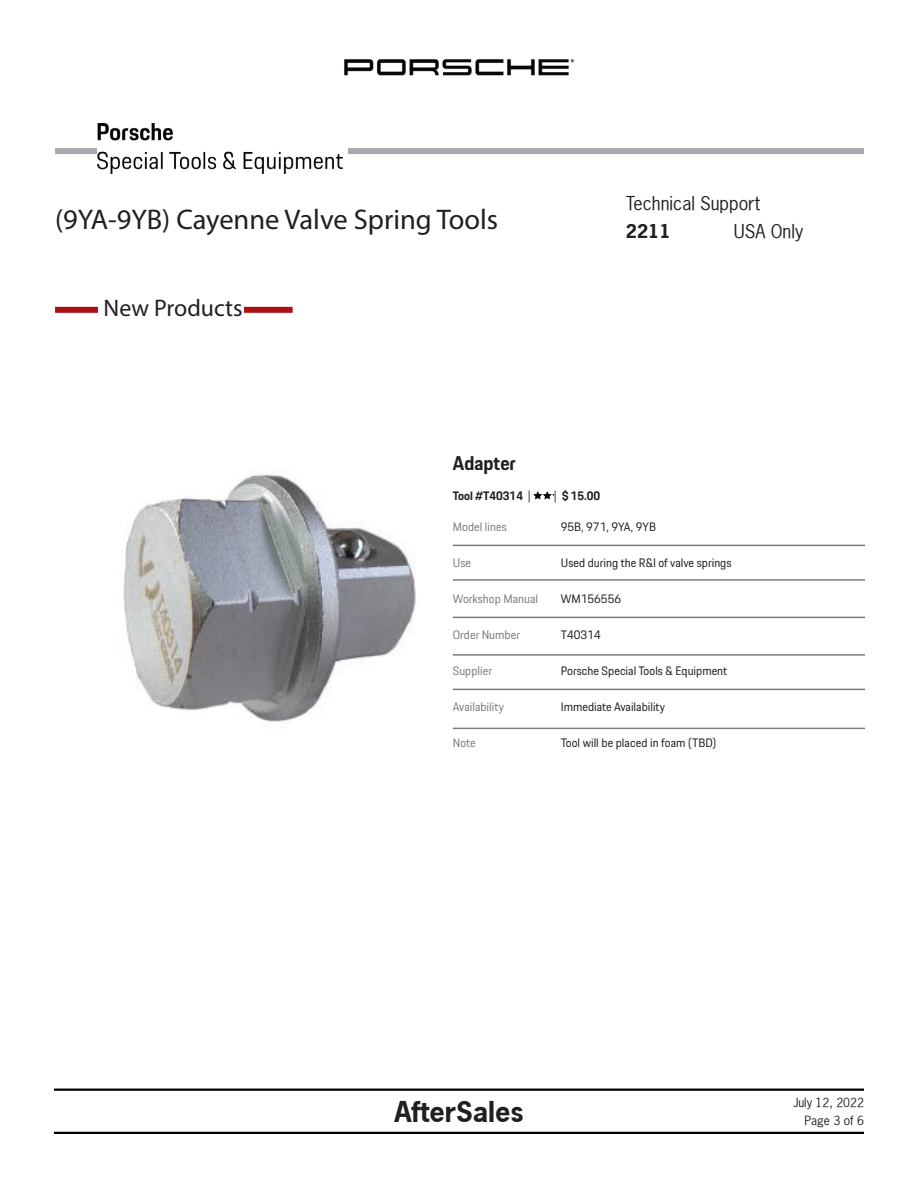
<style>
.page{position:relative;width:918px;height:1188px;background:#fff}
.page>*{position:absolute;margin:0;border:0;box-sizing:border-box;transform-origin:0 0}
.t1{font:28.5px "Myriad Pro";color:#231f20}
.t2{font:700 27px "Porsche News Gothic";color:#231f20}
.t3{font:24px "Myriad Pro";color:#231f20}
.t4{font:700 19.5px "Porsche Next";color:#231f20}
.t5{font:18px "Porsche News Gothic";color:#231f20}
.t6{font:700 18px "Porsche News Gothic";color:#231f20}
.t7{font:12px "Porsche Next";color:#231f20}
.t8{font:12px "Porsche Next";color:#7a7c7f}
.t9{font:12px/18px "Porsche News Gothic";color:#231f20;text-align:right}
.t10{font:700 12px "Porsche Next";color:#231f20}
.s1{font-weight:400}
</style>
<div class="page">
<hr style="left:54px;top:1089px;width:810px;height:2px;background:#000">
<hr style="left:54px;top:1132px;width:810px;height:2px;background:#000">
<img style="left:344px;top:59px;width:231px;height:17px">
<div style="left:55px;top:148px;width:809px;height:6px;background:#aaabaf"></div>
<div style="left:98px;top:123px;width:250px;height:52px;background:#fff"></div>
<img style="left:98px;top:123px;width:245px;height:50px">
<div style="left:55px;top:307px;width:238px;height:6px;background:#ae1016"></div>
<div style="left:99px;top:298px;width:145px;height:23px;background:#fff"></div>
<img style="left:534px;top:491px;width:20px;height:9px">
<hr style="left:453px;top:545px;width:412px;height:1px;background:#7a7c7f">
<hr style="left:453px;top:579px;width:412px;height:2px;background:#7a7c7f">
<hr style="left:453px;top:617px;width:412px;height:1px;background:#7a7c7f">
<hr style="left:453px;top:654px;width:412px;height:2px;background:#7a7c7f">
<hr style="left:453px;top:689px;width:412px;height:1px;background:#7a7c7f">
<hr style="left:453px;top:728px;width:412px;height:1px;background:#7a7c7f">
<img style="left:123px;top:473px;width:293px;height:249px">
<h1 class="t1" style="left:55px;top:202px;width:445px">(9YA-9YB) Cayenne Valve Spring Tools</h1>
<h3 class="t3" style="left:104px;top:294px;width:141px">New Products</h3>
<h3 class="t5" style="left:626px;top:191px;width:136px">Technical Support</h3>
<h3 class="t6" style="left:626px;top:219px;width:46px">2211</h3>
<h3 class="t5" style="left:734px;top:220px;width:71px">USA Only</h3>
<h3 class="t4" style="left:453px;top:450px;width:64px">Adapter</h3>
<p class="t10" style="left:453px;top:487px;width:80px">Tool #T40314 <span class="s1">|</span></p>
<p class="t10" style="left:554px;top:487px;width:48px"><span class="s1">|</span> $ 15.00</p>
<p class="t8" style="left:453px;top:519px;width:56px">Model lines</p>
<p class="t7" style="left:561px;top:519px;width:97px">95B, 971, 9YA, 9YB</p>
<p class="t8" style="left:453px;top:555px;width:20px">Use</p>
<p class="t7" style="left:561px;top:555px;width:172px">Used during the R&amp;I of valve springs</p>
<p class="t8" style="left:453px;top:591px;width:87px">Workshop Manual</p>
<p class="t7" style="left:561px;top:591px;width:62px">WM156556</p>
<p class="t8" style="left:453px;top:627px;width:69px">Order Number</p>
<p class="t7" style="left:561px;top:627px;width:41px">T40314</p>
<p class="t8" style="left:453px;top:663px;width:41px">Supplier</p>
<p class="t7" style="left:561px;top:663px;width:168px">Porsche Special Tools &amp; Equipment</p>
<p class="t8" style="left:453px;top:699px;width:53px">Availability</p>
<p class="t7" style="left:561px;top:699px;width:106px">Immediate Availability</p>
<p class="t8" style="left:453px;top:735px;width:24px">Note</p>
<p class="t7" style="left:561px;top:735px;width:157px">Tool will be placed in foam (TBD)</p>
<h2 class="t2" style="left:394px;top:1094px;width:131px">AfterSales</h2>
<p class="t9" style="left:793px;top:1093px;width:72px">July 12, 2022<br>Page 3 of 6</p>
</div>
